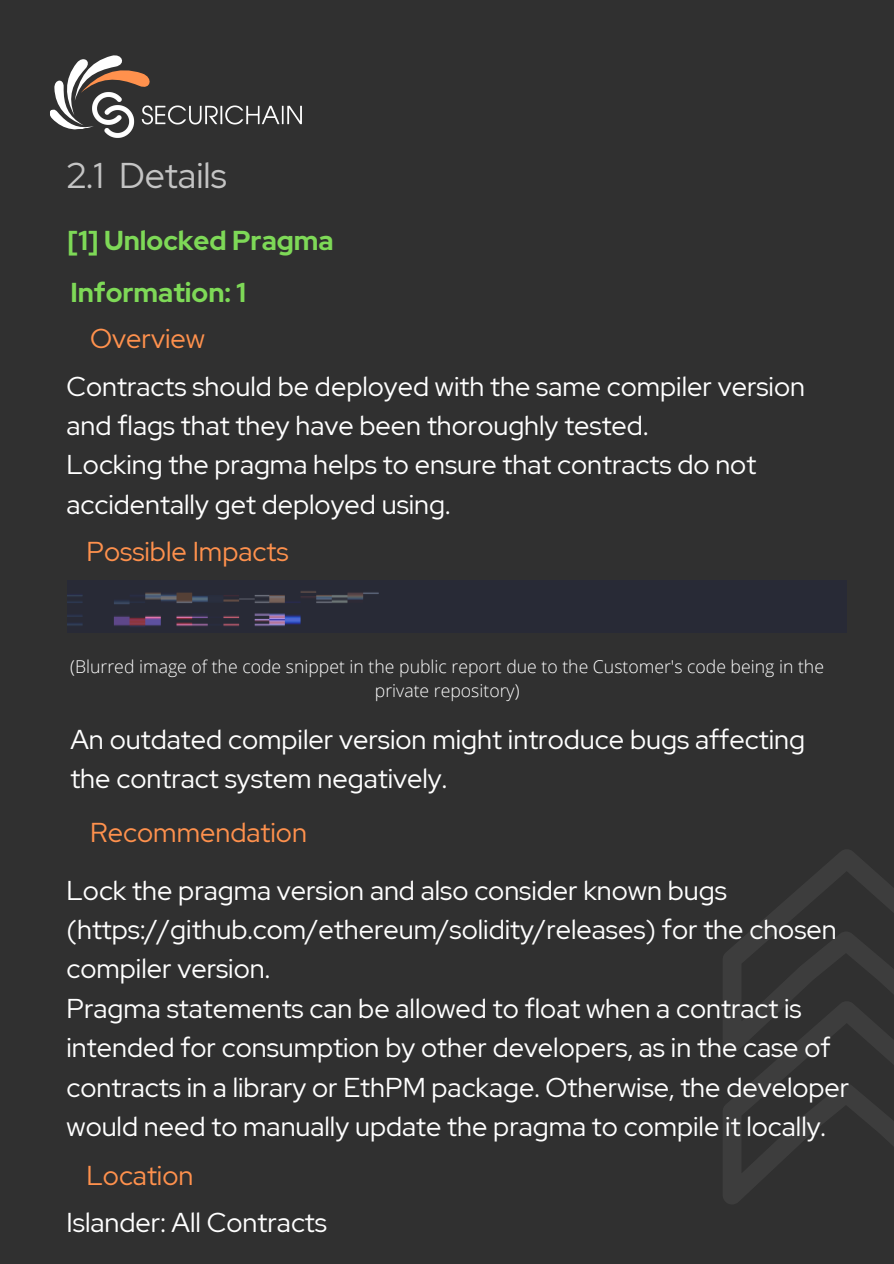
<style>
.page{position:relative;width:894px;height:1264px;background:#fff}
.page>*{position:absolute;margin:0;border:0;box-sizing:border-box;transform-origin:0 0}
.t1{font:35.7px "Red Hat Display";color:#c4c4c4}
.t2{font:27.3px "Red Hat Display";color:#fff}
.t3{font:27.3px "Red Hat Display";color:#ff914d}
.t4{font:700 27.3px "Red Hat Display";color:#7ed957}
.t5{font:27.15px/39.5px "Red Hat Display";color:#fff}
.t6{font:300 17.7px/24px "Open Sans";color:#fff;text-align:center}
</style>
<div class="page">
<div style="left:0;top:0;width:893px;height:1263px;background:#303030"></div>
<svg style="left:723px;top:850px;width:170px;height:354px"></svg>
<img style="left:50px;top:55px;width:252px;height:83px">
<img style="left:68px;top:591px;width:311px;height:37px">
<p class="t1" style="left:67px;top:152px;width:161px">2.1 Details</p>
<p class="t4" style="left:68px;top:222px;width:267px">[1] Unlocked Pragma</p>
<p class="t4" style="left:70px;top:274px;width:177px">Information: 1</p>
<p class="t3" style="left:90px;top:320px;width:116px">Overview</p>
<p class="t5" style="left:67px;top:366px;width:739px">Contracts should be deployed with the same compiler version and flags that they have been thoroughly tested.</p>
<p class="t5" style="left:67px;top:445px;width:691px">Locking the pragma helps to ensure that contracts do not accidentally get deployed using.</p>
<p class="t3" style="left:86px;top:533px;width:203px">Possible Impacts</p>
<p class="t6" style="left:70px;top:654px;width:755px">(Blurred image of the code snippet in the public report due to the Customer's code being in the private repository)</p>
<p class="t2" style="left:70px;top:721px;width:736px">An outdated compiler version might introduce bugs affecting</p>
<p class="t2" style="left:70px;top:760px;width:378px">the contract system negatively.</p>
<p class="t3" style="left:90px;top:814px;width:218px">Recommendation</p>
<p class="t5" style="left:67px;top:870px;width:771px">Lock the pragma version and also consider known bugs (https://github.com/ethereum/solidity/releases) for the chosen compiler version.</p>
<p class="t5" style="left:67px;top:988px;width:784px">Pragma statements can be allowed to float when a contract is intended for consumption by other developers, as in the case of contracts in a library or EthPM package. Otherwise, the developer would need to manually update the pragma to compile it locally.</p>
<p class="t3" style="left:86px;top:1156px;width:108px">Location</p>
<p class="t2" style="left:67px;top:1204px;width:262px">Islander: All Contracts</p>
</div>
